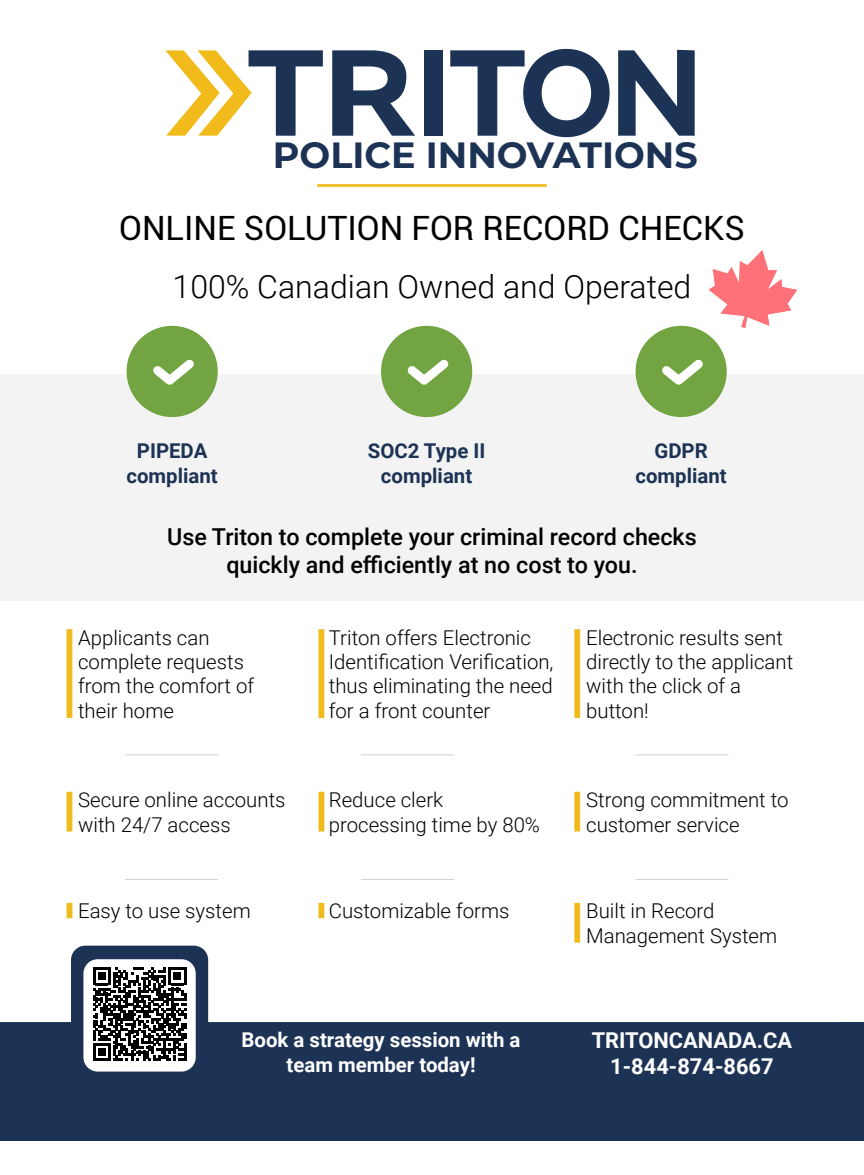
<style>
.page{position:relative;width:864px;height:1175px;background:#fff}
.page>*{position:absolute;margin:0;border:0;box-sizing:border-box;transform-origin:0 0}
.t1{font:100 36.45px "Montserrat";color:#1c3355}
.t2{font:33.45px "Roboto";color:#000}
.t3{font:300 32.1px "Roboto";color:#000}
.t4{font:500 23.25px/27.9px "Roboto";color:#000101;text-align:center}
.t5{font:700 21.9px/26.2px "Roboto";color:#fff;text-align:center}
.t6{font:300 20.4px/24.5px "Roboto";color:#000}
.t7{font:700 20.4px/24.5px "Roboto";color:#1d3355;text-align:center}
.t8{font:700 20.4px/24.5px "Roboto";color:#fff;text-align:center}
</style>
<div class="page">
<div style="left:0;top:374px;width:864px;height:226px;background:#f2f3f2"></div>
<div style="left:127px;top:326px;width:91px;height:91px;background:#72a441;border-radius:50%"></div>
<svg style="left:153px;top:359px;width:41px;height:26px"></svg>
<div style="left:381px;top:326px;width:91px;height:91px;background:#72a441;border-radius:50%"></div>
<svg style="left:407px;top:359px;width:42px;height:26px"></svg>
<div style="left:636px;top:326px;width:91px;height:91px;background:#72a441;border-radius:50%"></div>
<svg style="left:662px;top:359px;width:41px;height:26px"></svg>
<div style="left:574px;top:629px;width:6px;height:89px;background:#efbb1c"></div>
<div style="left:574px;top:791px;width:6px;height:40px;background:#efbb1c"></div>
<div style="left:574px;top:903px;width:6px;height:39px;background:#efbb1c"></div>
<hr style="left:635px;top:754px;width:94px;height:1px;background:#d1d3d4">
<hr style="left:635px;top:879px;width:94px;height:1px;background:#d1d3d4">
<div style="left:0;top:1022px;width:827px;height:118px;background:#1d3355"></div>
<div style="left:71px;top:945px;width:137px;height:137px;background:#1d3355;border-radius:14px"></div>
<div style="left:83px;top:959px;width:113px;height:112px;background:#fff;border-radius:14px"></div>
<svg style="left:93px;top:967px;width:93px;height:94px"></svg>
<hr style="left:317px;top:184px;width:230px;height:3px;background:#efbb1c">
<svg style="left:332px;top:50px;width:83px;height:86px"></svg>
<div style="left:424px;top:50px;width:19px;height:86px;background:#1c3355"></div>
<svg style="left:450px;top:49px;width:160px;height:88px"></svg>
<svg style="left:618px;top:50px;width:77px;height:86px"></svg>
<svg style="left:165px;top:50px;width:158px;height:86px"></svg>
<div style="left:318px;top:629px;width:6px;height:89px;background:#efbb1c"></div>
<div style="left:318px;top:903px;width:6px;height:15px;background:#efbb1c"></div>
<hr style="left:361px;top:754px;width:93px;height:1px;background:#d1d3d4">
<hr style="left:361px;top:879px;width:93px;height:1px;background:#d1d3d4">
<div style="left:319px;top:791px;width:5px;height:40px;background:#efbb1c"></div>
<div style="left:67px;top:629px;width:5px;height:89px;background:#efbb1c"></div>
<div style="left:67px;top:903px;width:5px;height:15px;background:#efbb1c"></div>
<hr style="left:125px;top:754px;width:93px;height:1px;background:#d1d3d4">
<hr style="left:125px;top:879px;width:93px;height:1px;background:#d1d3d4">
<div style="left:67px;top:791px;width:5px;height:40px;background:#efbb1c"></div>
<svg style="left:709px;top:250px;width:88px;height:78px"></svg>
<div style="left:827px;top:1022px;width:37px;height:118px;background:#1d3355"></div>
<h1 class="t1" style="left:273px;top:130px;width:426px">POLICE INNOVATIONS</h1>
<h2 class="t2" style="left:119px;top:205px;width:627px">ONLINE SOLUTION FOR RECORD CHECKS</h2>
<h3 class="t3" style="left:173px;top:264px;width:520px">100% Canadian Owned and Operated</h3>
<p class="t7" style="left:126px;top:438px;width:93px">PIPEDA compliant</p>
<p class="t7" style="left:368px;top:438px;width:119px">SOC2 Type II compliant</p>
<p class="t7" style="left:635px;top:438px;width:93px">GDPR compliant</p>
<p class="t4" style="left:167px;top:521px;width:531px">Use Triton to complete your criminal record checks quickly and efficiently at no cost to you.</p>
<p class="t6" style="left:78px;top:624px;width:178px">Applicants can complete requests from the comfort of their home</p>
<p class="t6" style="left:78px;top:786px;width:209px">Secure online accounts with 24/7 access</p>
<p class="t6" style="left:329px;top:624px;width:226px">Triton offers Electronic<br>Identification Verification, thus eliminating the need for a front counter</p>
<p class="t6" style="left:329px;top:786px;width:213px">Reduce clerk processing time by 80%</p>
<p class="t6" style="left:78px;top:898px;width:174px">Easy to use system</p>
<p class="t6" style="left:329px;top:898px;width:182px">Customizable forms</p>
<p class="t6" style="left:586px;top:624px;width:209px">Electronic results sent directly to the applicant with the click of a button!</p>
<p class="t6" style="left:586px;top:786px;width:204px">Strong commitment to customer service</p>
<p class="t6" style="left:586px;top:898px;width:193px">Built in Record<br>Management System</p>
<p class="t8" style="left:242px;top:1026px;width:280px">Book a strategy session with a team member today!</p>
<p class="t5" style="left:592px;top:1026px;width:202px">TRITONCANADA.CA<br>1-844-874-8667</p>
</div>
